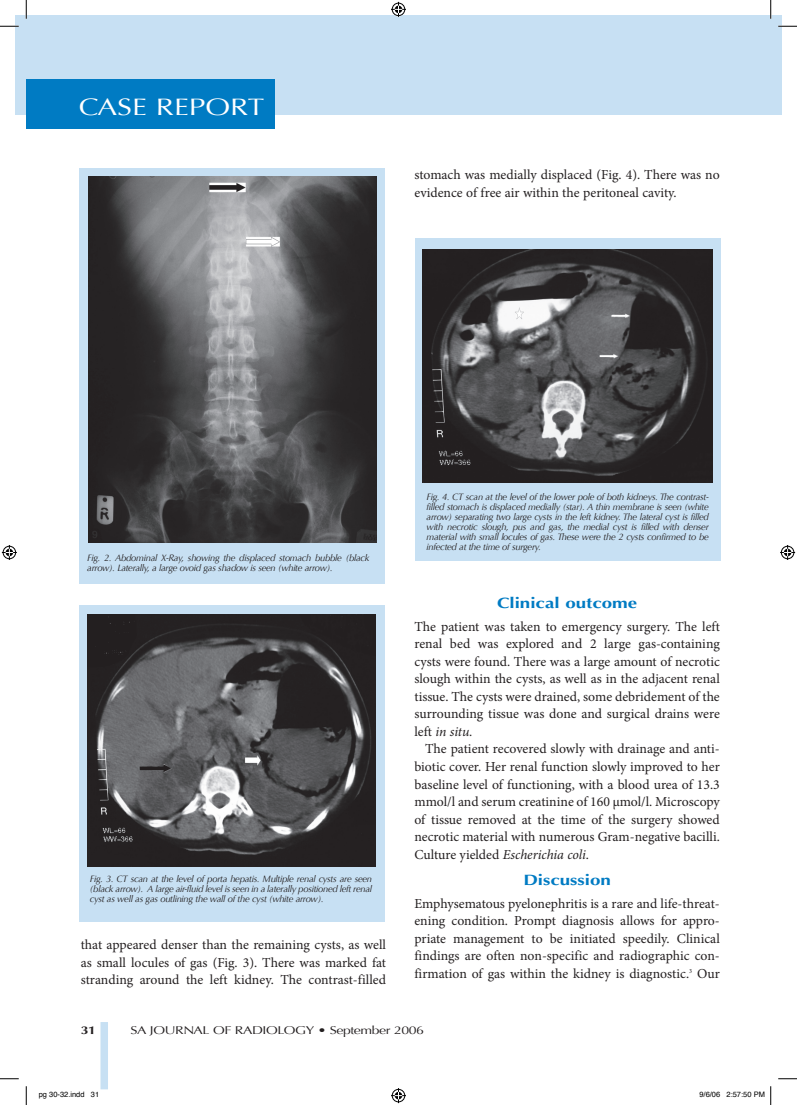
<style>
.page{position:relative;width:797px;height:1105px;background:#fff}
.page>*{position:absolute;margin:0;border:0;box-sizing:border-box;transform-origin:0 0}
.t1{font:23.75px "Optima";color:#fff;scale:1.25 1}
.t2{font:700 15px "Optima";color:#007bc3;scale:1.25 1}
.t3{font:13.75px/17.5px "Minion Pro";color:#231f20;text-align:justify}
.t4{font:11.25px "Optima";letter-spacing:-.03em;color:#231f20;scale:1.25 1}
.t5{font:700 11.25px "Optima";color:#231f20;scale:1.25 1}
.t6{font:italic 9.38px/10px "Optima";letter-spacing:-.03em;color:#231f20;text-align:justify}
.t7{font:7.5px "Helvetica";color:#000}
.s1{font-style:italic}
</style>
<div class="page">
<div style="left:16px;top:16px;width:10px;height:99px;background:#c7e0f3"></div>
<div style="left:26px;top:16px;width:755px;height:99px;background:#c7e0f3"></div>
<div style="left:26px;top:79px;width:248px;height:50px;background:#007bc3"></div>
<div style="left:100px;top:1022px;width:8px;height:67px;background:#c7e0f3"></div>
<div style="left:80px;top:168px;width:305px;height:416px;background:#c7e0f3"></div>
<img style="left:89px;top:176px;width:287px;height:366px">
<div style="left:79px;top:605px;width:305px;height:316px;background:#c7e0f3"></div>
<img style="left:87px;top:614px;width:288px;height:252px">
<div style="left:416px;top:239px;width:305px;height:322px;background:#c7e0f3"></div>
<img style="left:423px;top:249px;width:289px;height:234px">
<svg style="left:0;top:25px;width:19px;height:2px"></svg>
<svg style="left:778px;top:25px;width:19px;height:2px"></svg>
<svg style="left:0;top:1078px;width:19px;height:1px"></svg>
<svg style="left:778px;top:1078px;width:19px;height:1px"></svg>
<svg style="left:25px;top:0;width:2px;height:19px"></svg>
<svg style="left:25px;top:1086px;width:2px;height:19px"></svg>
<svg style="left:770px;top:0;width:1px;height:19px"></svg>
<svg style="left:391px;top:2px;width:15px;height:15px"></svg>
<svg style="left:391px;top:1088px;width:15px;height:15px"></svg>
<svg style="left:2px;top:545px;width:15px;height:15px"></svg>
<svg style="left:780px;top:545px;width:15px;height:15px"></svg>
<svg style="left:770px;top:1086px;width:1px;height:19px"></svg>
<h1 class="t1" style="left:79px;top:93px;width:150px">CASE REPORT</h1>
<p class="t3" style="left:414px;top:166px;width:307px">stomach was medially displaced (Fig. 4). There was no evidence of free air within the peritoneal cavity.</p>
<p class="t6" style="left:87px;top:553px;width:284px">Fig. 2. Abdominal X-Ray, showing the displaced stomach bubble (black arrow). Laterally, a large ovoid gas shadow is seen (white arrow).</p>
<p class="t6" style="left:90px;top:874px;width:284px">Fig. 3. CT scan at the level of porta hepatis. Multiple renal cysts are seen (black arrow). A large air-fluid level is seen in a laterally positioned left renal cyst as well as gas outlining the wall of the cyst (white arrow).</p>
<p class="t3" style="left:81px;top:936px;width:307px">that appeared denser than the remaining cysts, as well as small locules of gas (Fig. 3). There was marked fat stranding around the left kidney. The contrast-filled</p>
<p class="t6" style="left:426px;top:492px;width:284px">Fig. 4. CT scan at the level of the lower pole of both kidneys. The contrast&shy;filled stomach is displaced medially (star). A thin membrane is seen (white arrow) separating two large cysts in the left kidney. The lateral cyst is filled with necrotic slough, pus and gas, the medial cyst is filled with denser material with small locules of gas. These were the 2 cysts confirmed to be infected at the time of surgery.</p>
<p class="t2" style="left:497px;top:594px;width:114px">Clinical outcome</p>
<p class="t3" style="left:414px;top:618px;width:307px">The patient was taken to emergency surgery. The left renal bed was explored and 2 large gas-containing cysts were found. There was a large amount of necrotic slough within the cysts, as well as in the adjacent renal tissue. The cysts were drained, some debridement of the surrounding tissue was done and surgical drains were left <span class="s1">in situ.</span></p>
<p class="t3" style="left:414px;top:740px;width:307px;text-indent:11px">The patient recovered slowly with drainage and anti&shy;biotic cover. Her renal function slowly improved to her baseline level of functioning, with a blood urea of 13.3 mmol/l and serum creatinine of 160 μmol/l. Microscopy of tissue removed at the time of the surgery showed necrotic material with numerous Gram-negative bacilli.<br>Culture yielded <span class="s1">Escherichia coli</span>.</p>
<p class="t2" style="left:523px;top:871px;width:72px">Discussion</p>
<p class="t3" style="left:414px;top:895px;width:307px">Emphysematous pyelonephritis is a rare and life-threat&shy;ening condition. Prompt diagnosis allows for appro&shy;priate management to be initiated speedily. Clinical findings are often non-specific and radiographic con&shy;firmation of gas within the kidney is diagnostic.<sup>3</sup> Our</p>
<p class="t5" style="left:81px;top:1023px;width:14px">31</p>
<p class="t4" style="left:130px;top:1023px;width:236px">SA JOURNAL OF RADIOLOGY • September 2006</p>
<p class="t7" style="left:39px;top:1090px;width:62px">pg 30-32.indd 31</p>
<p class="t7" style="left:699px;top:1090px;width:67px">9/6/06 2:57:50 PM</p>
</div>
